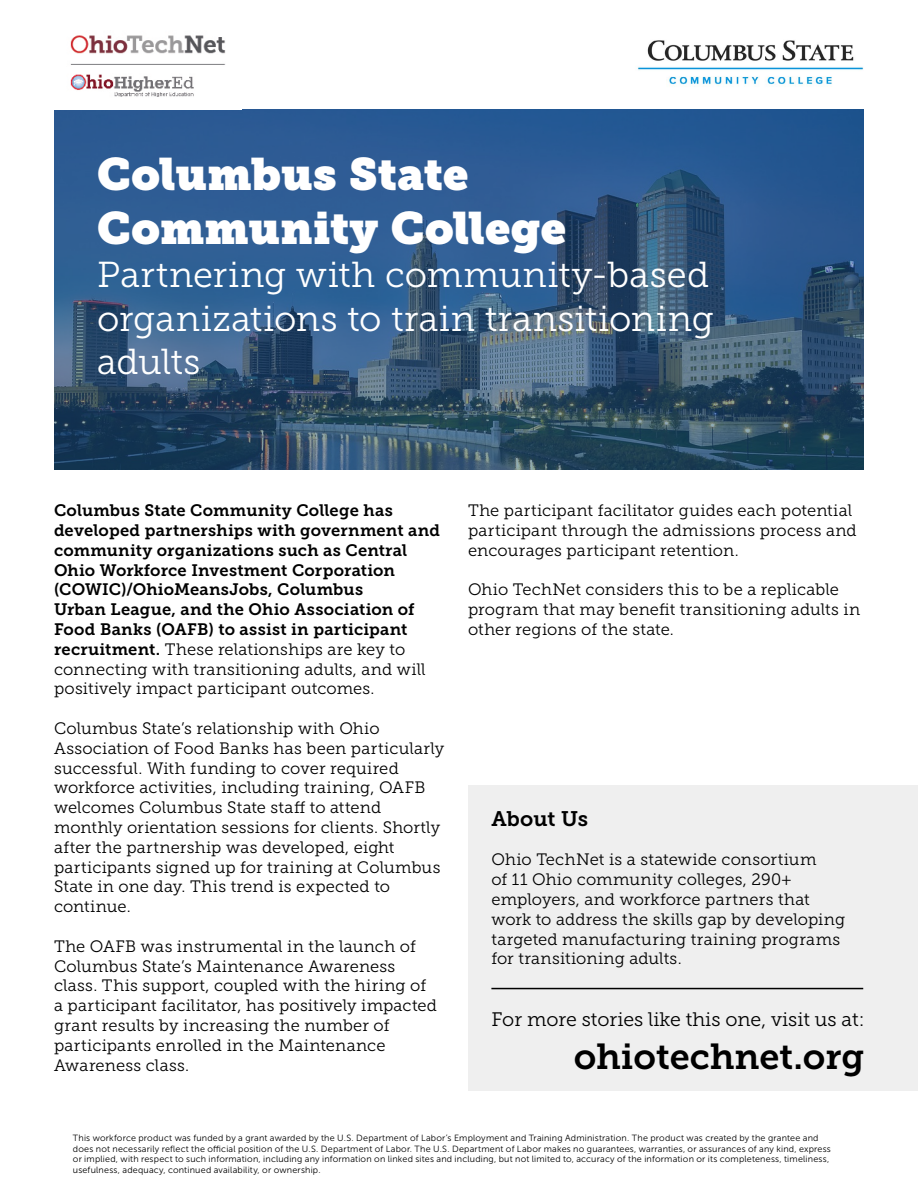
<style>
.page{position:relative;width:918px;height:1188px;background:#fff}
.page>*{position:absolute;margin:0;border:0;box-sizing:border-box;transform-origin:0 0}
.t1{font:45px/54px "Museo Slab";color:#fff}
.t2{font:36px/43.2px "Museo Slab 300";letter-spacing:.01em;color:#fff}
.t3{font:36px "Museo Slab 700";color:#000}
.t4{font:21px "Museo Slab 700";color:#000}
.t5{font:19.5px "Museo Slab 300";color:#000}
.t6{font:16.5px/19.8px "Museo Slab 300";letter-spacing:.01em;color:#000}
.t7{font:16.5px/19.8px "Museo Slab 700";letter-spacing:.01em;color:#000}
.t8{font:9px/10.8px "Museo Sans 300";letter-spacing:.02em;color:#000}
.s1{font-family:"Museo Slab 700"}
</style>
<div class="page">
<img style="left:630px;top:40px;width:234px;height:70px">
<svg style="left:55px;top:110px;width:809px;height:360px;background:#2f567f"></svg>
<div style="left:469px;top:786px;width:449px;height:305px;background:#efefef"></div>
<img style="left:70px;top:35px;width:156px;height:62px">
<hr style="left:491px;top:988px;width:372px;height:1px;background:#000">
<h1 class="t1" style="left:97px;top:148px;width:471px">Columbus State<br>Community College</h1>
<h2 class="t2" style="left:97px;top:254px;width:618px">Partnering with community-based organizations to train transitioning adults</h2>
<p class="t7" style="left:54px;top:501px;width:387px">Columbus State Community College has developed partnerships with government and community organizations such as Central Ohio Workforce Investment Corporation (COWIC)/OhioMeansJobs, Columbus<br>Urban League, and the Ohio Association of Food Banks (OAFB) to assist in participant</p>
<p class="t6" style="left:54px;top:639px;width:373px"><span class="s1">recruitment.</span> These relationships are key to connecting with transitioning adults, and will positively impact participant outcomes.</p>
<p class="t6" style="left:54px;top:719px;width:392px">Columbus State’s relationship with Ohio Association of Food Banks has been particularly successful. With funding to cover required workforce activities, including training, OAFB welcomes Columbus State staff to attend monthly orientation sessions for clients. Shortly after the partnership was developed, eight participants signed up for training at Columbus State in one day. This trend is expected to continue.</p>
<p class="t6" style="left:54px;top:936px;width:385px">The OAFB was instrumental in the launch of Columbus State’s Maintenance Awareness class. This support, coupled with the hiring of a participant facilitator, has positively impacted grant results by increasing the number of participants enrolled in the Maintenance Awareness class.</p>
<p class="t6" style="left:468px;top:501px;width:390px">The participant facilitator guides each potential participant through the admissions process and encourages participant retention.</p>
<p class="t6" style="left:468px;top:580px;width:394px">Ohio TechNet considers this to be a replicable program that may benefit transitioning adults in other regions of the state.</p>
<p class="t4" style="left:491px;top:807px;width:98px">About Us</p>
<p class="t6" style="left:491px;top:850px;width:355px">Ohio TechNet is a statewide consortium<br>of 11 Ohio community colleges, 290+ employers, and workforce partners that work to address the skills gap by developing targeted manufacturing training programs for transitioning adults.</p>
<p class="t5" style="left:492px;top:1009px;width:374px">For more stories like this one, visit us at:</p>
<h2 class="t3" style="left:574px;top:1037px;width:292px">ohiotechnet.org</h2>
<p class="t8" style="left:73px;top:1132px;width:760px">This workforce product was funded by a grant awarded by the U.S. Department of Labor’s Employment and Training Administration. The product was created by the grantee and does not necessarily reflect the official position of the U.S. Department of Labor. The U.S. Department of Labor makes no guarantees, warranties, or assurances of any kind, express or implied, with respect to such information, including any information on linked sites and including, but not limited to, accuracy of the information or its completeness, timeliness, usefulness, adequacy, continued availability, or ownership.</p>
</div>
